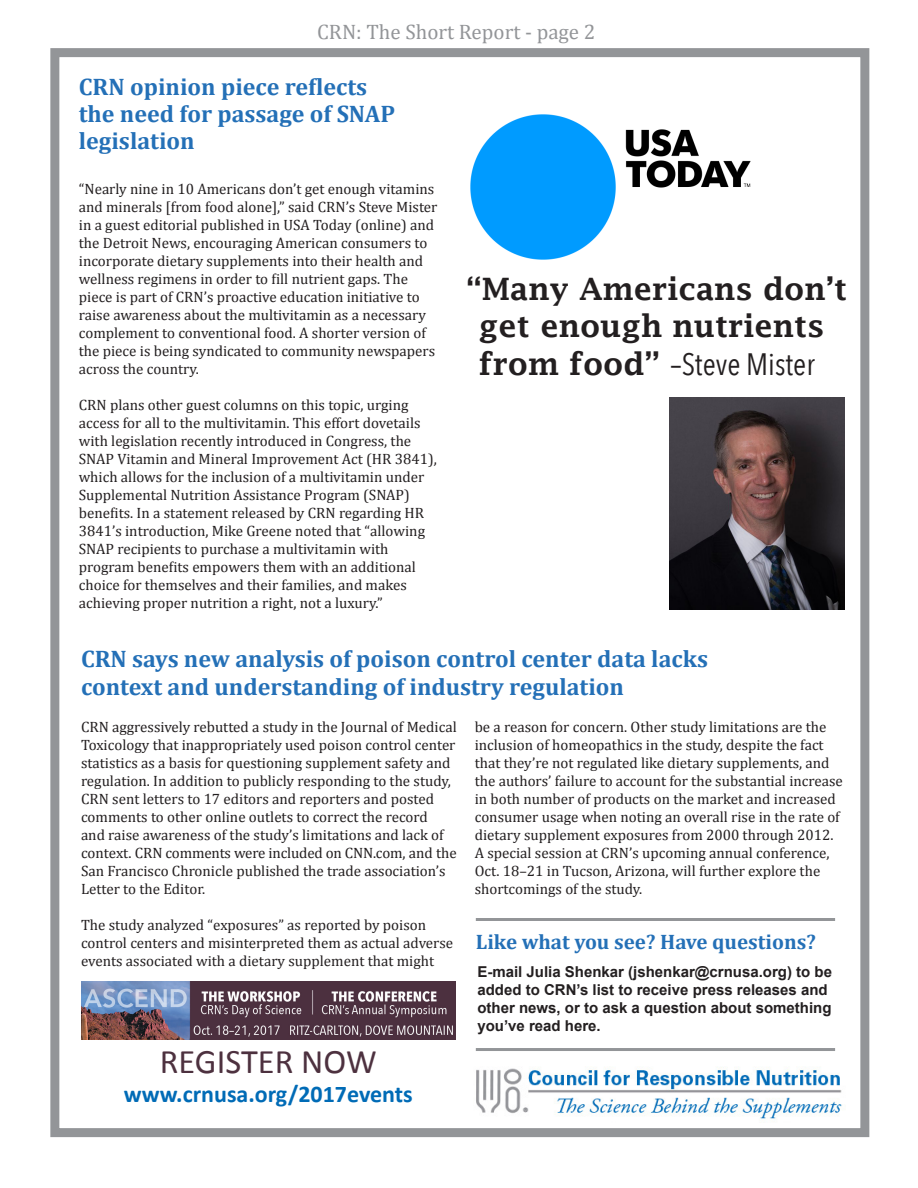
<style>
.page{position:relative;width:918px;height:1188px;background:#fff}
.page>*{position:absolute;margin:0;border:0;box-sizing:border-box;transform-origin:0 0}
.t1{font:34.5px "Calibri";color:#4d313f}
.t2{font:600 30.9px/37px "Lucida Fax";color:#231f20}
.t3{font:700 24px/27px "Cambria";color:#2470b7}
.t4{font:700 24px "Calibri";color:#006bb6}
.t5{font:700 21px "Cambria";color:#2470b7}
.t6{font:21px "Cambria";color:#939598}
.t7{font:15px/18px "Cambria";color:#231f20}
.t8{font:700 15px/18px "Arial";color:#231f20}
.s1{font-family:"Avenir Next Condensed";font-weight:400}
</style>
<div class="page">
<div style="left:50px;top:48px;width:819px;height:1089px;border:9px solid #939598"></div>
<img style="left:476px;top:1067px;width:366px;height:53px">
<hr style="left:476px;top:1048px;width:359px;height:3px;background:#939598">
<hr style="left:476px;top:918px;width:359px;height:3px;background:#939598">
<img style="left:471px;top:114px;width:279px;height:145px">
<img style="left:669px;top:397px;width:176px;height:212px">
<img style="left:81px;top:981px;width:374px;height:59px">
<p class="t6" style="left:317px;top:20px;width:280px">CRN: The Short Report - page 2</p>
<p class="t3" style="left:79px;top:72px;width:318px">CRN opinion piece reflects the need for passage of SNAP legislation</p>
<p class="t7" style="left:79px;top:180px;width:360px">“Nearly nine in 10 Americans don’t get enough vitamins and minerals [from food alone],” said CRN’s Steve Mister in a guest editorial published in USA Today (online) and the Detroit News, encouraging American consumers to incorporate dietary supplements into their health and wellness regimens in order to fill nutrient gaps. The piece is part of CRN’s proactive education initiative to raise awareness about the multivitamin as a necessary complement to conventional food. A shorter version of the piece is being syndicated to community newspapers across the country.</p>
<p class="t7" style="left:79px;top:396px;width:359px">CRN plans other guest columns on this topic, urging access for all to the multivitamin. This effort dovetails with legislation recently introduced in Congress, the SNAP Vitamin and Mineral Improvement Act (HR 3841), which allows for the inclusion of a multivitamin under Supplemental Nutrition Assistance Program (SNAP) benefits. In a statement released by CRN regarding HR 3841’s introduction, Mike Greene noted that “allowing SNAP recipients to purchase a multivitamin with program benefits empowers them with an additional choice for themselves and their families, and makes achieving proper nutrition a right, not a luxury.”</p>
<p class="t3" style="left:81px;top:643px;width:629px;line-height:28.8px">CRN says new analysis of poison control center data lacks context and understanding of industry regulation</p>
<p class="t2" style="left:479px;top:271px;width:370px;text-indent:-13px">“Many Americans don’t get enough nutrients from food” <span class="s1">–Steve Mister</span></p>
<p class="t7" style="left:81px;top:718px;width:377px">CRN aggressively rebutted a study in the Journal of Medical Toxicology that inappropriately used poison control center statistics as a basis for questioning supplement safety and regulation. In addition to publicly responding to the study, CRN sent letters to 17 editors and reporters and posted comments to other online outlets to correct the record<br>and raise awareness of the study’s limitations and lack of context. CRN comments were included on CNN.com, and the San Francisco Chronicle published the trade association’s Letter to the Editor.</p>
<p class="t7" style="left:81px;top:916px;width:374px">The study analyzed “exposures” as reported by poison control centers and misinterpreted them as actual adverse events associated with a dietary supplement that might</p>
<p class="t1" style="left:160px;top:1040px;width:218px">REGISTER NOW</p>
<p class="t4" style="left:124px;top:1079px;width:291px">www.crnusa.org/2017events</p>
<p class="t7" style="left:475px;top:718px;width:370px">be a reason for concern. Other study limitations are the inclusion of homeopathics in the study, despite the fact that they’re not regulated like dietary supplements, and the authors’ failure to account for the substantial increase in both number of products on the market and increased consumer usage when noting an overall rise in the rate of dietary supplement exposures from 2000 through 2012.<br>A special session at CRN’s upcoming annual conference, Oct. 18–21 in Tucson, Arizona, will further explore the shortcomings of the study.</p>
<p class="t5" style="left:476px;top:927px;width:342px">Like what you see? Have questions?</p>
<p class="t8" style="left:477px;top:964px;width:356px">E-mail Julia Shenkar (jshenkar@crnusa.org) to be added to CRN’s list to receive press releases and other news, or to ask a question about something you’ve read here.</p>
</div>
